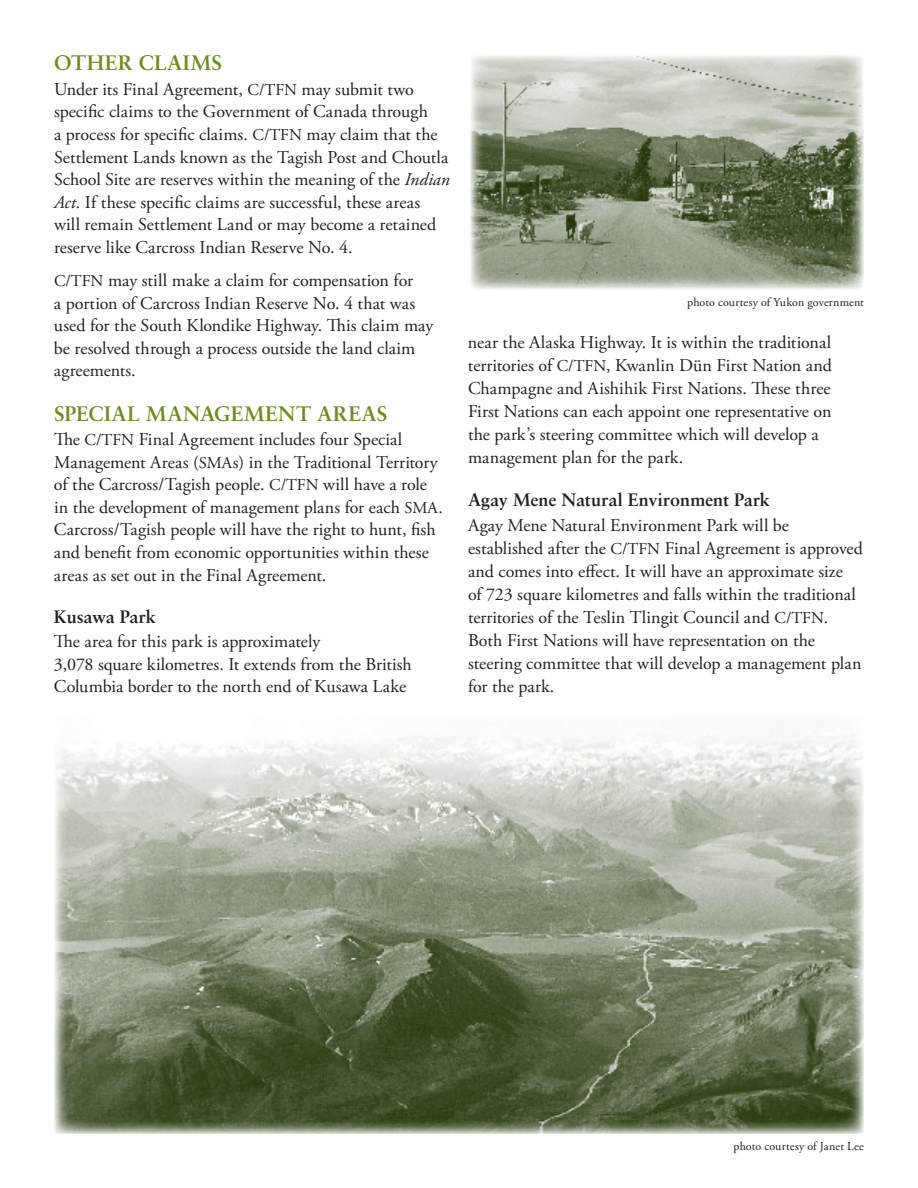
<style>
.page{position:relative;width:918px;height:1188px;background:#fff}
.page>*{position:absolute;margin:0;border:0;box-sizing:border-box;transform-origin:0 0}
.t1{font:700 21px "Sabon";letter-spacing:.01em;color:#6d8d23}
.t2{font:18px/22.5px "Adobe Garamond Pro";color:#231f20}
.t3{font:700 18px "Sabon";letter-spacing:-.01em;color:#231f20}
.t4{font:12px "Adobe Garamond Pro";letter-spacing:.01em;color:#231f20}
.s1{font-size:16.5px}
.s2{font-style:italic}
</style>
<div class="page">
<img style="left:471px;top:55px;width:393px;height:234px">
<img style="left:54px;top:730px;width:810px;height:404px">
<p class="t1" style="left:54px;top:50px;width:170px">OTHER CLAIMS</p>
<p class="t2" style="left:54px;top:79px;width:397px">Under its Final Agreement, <span class="s1">C/TFN</span> may submit two specific claims to the Government of Canada through<br>a process for specific claims. <span class="s1">C/TFN</span> may claim that the Settlement Lands known as the Tagish Post and Choutla School Site are reserves within the meaning of the <span class="s2">Indian Act</span>. If these specific claims are successful, these areas will remain Settlement Land or may become a retained reserve like Carcross Indian Reserve No. 4.</p>
<p class="t2" style="left:54px;top:270px;width:381px"><span class="s1">C/TFN</span> may still make a claim for compensation for<br>a portion of Carcross Indian Reserve No. 4 that was used for the South Klondike Highway. This claim may be resolved through a process outside the land claim agreements.</p>
<p class="t1" style="left:54px;top:400px;width:335px">SPECIAL MANAGEMENT AREAS</p>
<p class="t2" style="left:54px;top:429px;width:390px">The <span class="s1">C/TFN</span> Final Agreement includes four Special Management Areas (<span class="s1">SMA</span>s) in the Traditional Territory of the Carcross/Tagish people. <span class="s1">C/TFN</span> will have a role in the development of management plans for each <span class="s1">SMA</span>.<br>Carcross/Tagish people will have the right to hunt, fish and benefit from economic opportunities within these areas as set out in the Final Agreement.</p>
<p class="t3" style="left:54px;top:605px;width:103px">Kusawa Park</p>
<p class="t2" style="left:54px;top:631px;width:359px">The area for this park is approximately<br>3,078 square kilometres. It extends from the British<br>Columbia border to the north end of Kusawa Lake</p>
<p class="t4" style="left:687px;top:295px;width:178px">photo courtesy of Yukon government</p>
<p class="t2" style="left:468px;top:331px;width:365px;line-height:23.1px">near the Alaska Highway. It is within the traditional territories of <span class="s1">C/TFN</span>, Kwanlin Dün First Nation and Champagne and Aishihik First Nations. These three First Nations can each appoint one representative on the park’s steering committee which will develop a management plan for the park.</p>
<p class="t3" style="left:468px;top:488px;width:303px">Agay Mene Natural Environment Park</p>
<p class="t2" style="left:468px;top:514px;width:396px;line-height:23.1px">Agay Mene Natural Environment Park will be established after the <span class="s1">C/TFN</span> Final Agreement is approved and comes into effect. It will have an approximate size<br>of 723 square kilometres and falls within the traditional territories of the Teslin Tlingit Council and <span class="s1">C/TFN</span>.<br>Both First Nations will have representation on the steering committee that will develop a management plan for the park.</p>
<p class="t4" style="left:734px;top:1139px;width:132px">photo courtesy of Janet Lee</p>
</div>
